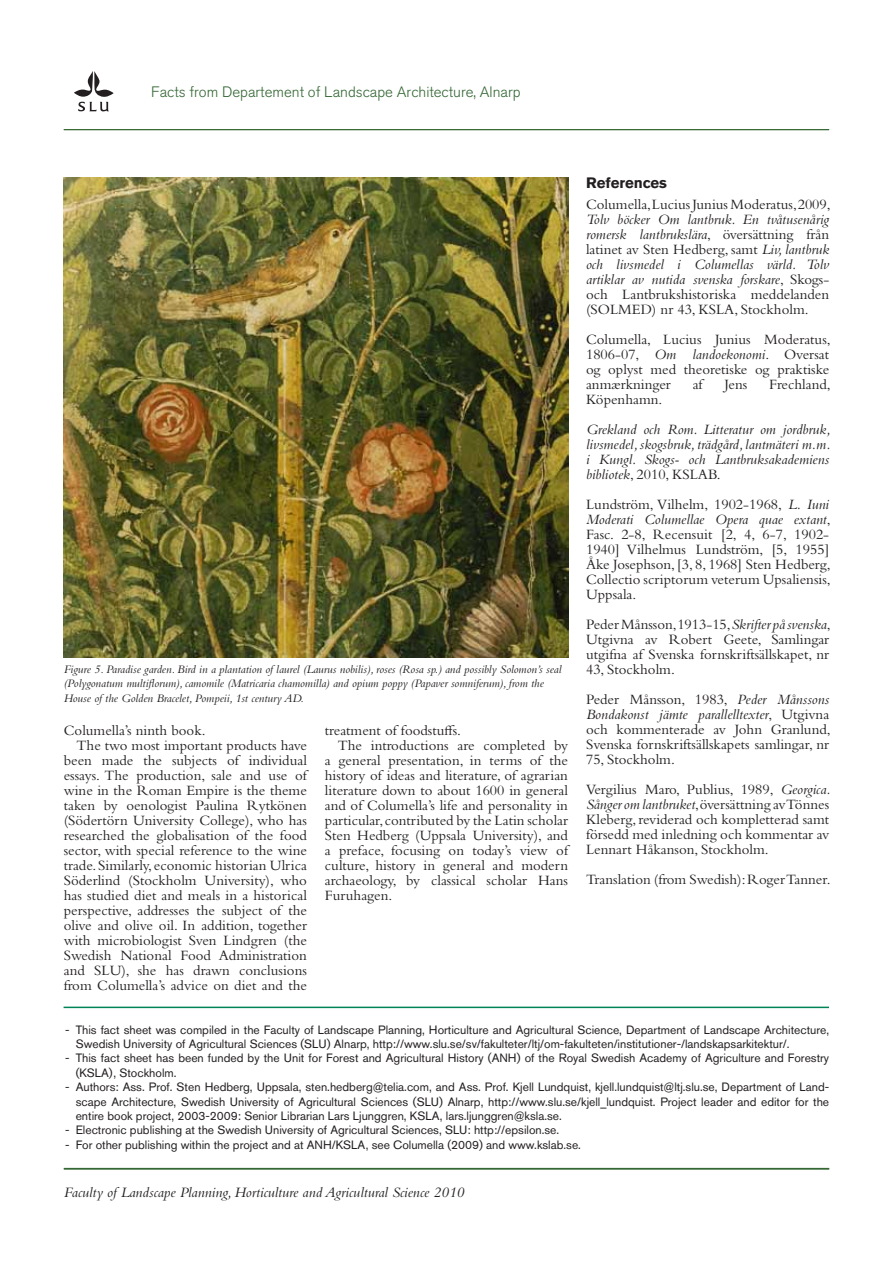
<style>
.page{position:relative;width:893px;height:1263px;background:#fff}
.page>*{position:absolute;margin:0;border:0;box-sizing:border-box;transform-origin:0 0}
.t1{font:italic 15px "Bembo";color:#231f20}
.t2{font:300 15px "Akzidenz Grotesk BQ";color:#346734}
.t3{font:700 15px "Akzidenz Grotesk BE";color:#231f20}
.t4{font:14.85px/15px "Bembo Std";color:#231f20;text-align:justify}
.t5{font:italic 14.85px/15px "Bembo Std";color:#231f20;text-align:justify}
.t6{font:12px/14.4px "Akzidenz Grotesk BQ";color:#231f20}
.t7{font:italic 12px/14.4px "Bembo Std";color:#231f20}
.s1{font-style:normal}
.s2{font-style:italic}
</style>
<div class="page">
<svg style="left:74px;top:71px;width:40px;height:40px"></svg>
<hr style="left:64px;top:1168px;width:765px;height:1px;background:#346734">
<hr style="left:64px;top:129px;width:765px;height:1px;background:#346734">
<hr style="left:64px;top:1007px;width:765px;height:1px;background:#008457">
<img style="left:64px;top:177px;width:504px;height:481px">
<p class="t2" style="left:151px;top:84px;width:371px">Facts from Departement of Landscape Architecture, Alnarp</p>
<p class="t3" style="left:586px;top:174px;width:82px">References</p>
<p class="t4" style="left:586px;top:197px;width:246px">Columella,Lucius Junius Moderatus,2009,</p>
<p class="t5" style="left:586px;top:212px;width:245px">Tolv böcker Om lantbruk. En tvåtusenårig romersk lantbrukslära<span class="s1">, översättning från latinet av Sten Hedberg, samt</span> Liv, lantbruk och livsmedel i Columellas värld. Tolv artiklar av nutida svenska forskare<span class="s1">, Skogs&shy;och Lantbrukshistoriska meddelanden (SOLMED) nr 43, KSLA, Stockholm.</span></p>
<p class="t4" style="left:586px;top:332px;width:246px">Columella, Lucius Junius Moderatus, 1806-07, <span class="s2">Om landoekonomi</span>. Oversat og oplyst med theoretiske og praktiske anmærkninger</p>
<p class="t4" style="left:693px;top:377px;width:11px">af</p>
<p class="t4" style="left:724px;top:377px;width:24px">Jens</p>
<p class="t4" style="left:769px;top:377px;width:63px">Frechland,</p>
<p class="t4" style="left:586px;top:392px;width:78px">Köpenhamn.</p>
<p class="t5" style="left:586px;top:422px;width:246px">Grekland och Rom. Litteratur om jordbruk, livsmedel, skogsbruk, trädgård, lantmäteri m.m. i Kungl. Skogs- och Lantbruksakademiens bibliotek<span class="s1">, 2010, KSLAB.</span></p>
<p class="t4" style="left:586px;top:497px;width:246px">Lundström, Vilhelm, 1902-1968, <span class="s2">L. Iuni Moderati Columellae Opera quae extant</span>, Fasc. 2-8, Recensuit [2, 4, 6-7, 1902- 1940] Vilhelmus Lundström, [5, 1955] Åke Josephson, [3, 8, 1968] Sten Hedberg, Collectio scriptorum veterum Upsaliensis, Uppsala.</p>
<p class="t4" style="left:586px;top:617px;width:246px">Peder Månsson,1913-15,<span class="s2">Skrifter på svenska</span>, Utgivna av Robert Geete, Samlingar utgifna af Svenska fornskriftsällskapet, nr 43, Stockholm.</p>
<p class="t4" style="left:586px;top:692px;width:246px">Peder Månsson, 1983, <span class="s2">Peder Månssons Bondakonst jämte parallelltexter</span>, Utgivna och kommenterade av John Granlund, Svenska fornskriftsällskapets samlingar, nr 75, Stockholm.</p>
<p class="t4" style="left:586px;top:782px;width:246px">Vergilius Maro, Publius, 1989, <span class="s2">Georgica.<br>Sånger om lantbruket</span>,översättning av Tönnes Kleberg, reviderad och kompletterad samt försedd med inledning och kommentar av Lennart Håkanson, Stockholm.</p>
<p class="t4" style="left:586px;top:872px;width:246px">Translation (from Swedish): Roger Tanner.</p>
<p class="t7" style="left:64px;top:662px;width:499px">Figure 5. Paradise garden. Bird in a plantation of laurel (Laurus nobilis), roses (Rosa sp.) and possibly Solomon’s seal (Polygonatum multiflorum), camomile (Matricaria chamomilla) and opium poppy (Papaver somniferum), from the<br>House of the Golden Bracelet, Pompeii, 1st century AD.</p>
<p class="t4" style="left:64px;top:722px;width:143px">Columella’s ninth book.</p>
<p class="t4" style="left:77px;top:737px;width:232px">The two most important products have</p>
<p class="t4" style="left:64px;top:752px;width:245px">been made the subjects of individual</p>
<p class="t4" style="left:64px;top:767px;width:245px">essays. The production, sale and use of</p>
<p class="t4" style="left:64px;top:782px;width:245px">wine in the Roman Empire is the theme</p>
<p class="t4" style="left:64px;top:797px;width:245px">taken by oenologist Paulina Rytkönen</p>
<p class="t4" style="left:64px;top:812px;width:245px">(Södertörn University College), who has</p>
<p class="t4" style="left:64px;top:827px;width:245px">researched the globalisation of the food</p>
<p class="t4" style="left:64px;top:842px;width:245px">sector, with special reference to the wine</p>
<p class="t4" style="left:64px;top:857px;width:245px">trade. Similarly, economic historian Ulrica</p>
<p class="t4" style="left:64px;top:872px;width:245px">Söderlind (Stockholm University), who</p>
<p class="t4" style="left:64px;top:887px;width:245px">has studied diet and meals in a historical</p>
<p class="t4" style="left:64px;top:902px;width:245px">perspective, addresses the subject of the</p>
<p class="t4" style="left:64px;top:917px;width:245px">olive and olive oil. In addition, together</p>
<p class="t4" style="left:64px;top:932px;width:245px">with microbiologist Sven Lindgren (the</p>
<p class="t4" style="left:64px;top:947px;width:245px">Swedish National Food Administration</p>
<p class="t4" style="left:64px;top:962px;width:245px">and SLU), she has drawn conclusions</p>
<p class="t4" style="left:64px;top:977px;width:245px">from Columella’s advice on diet and the</p>
<p class="t6" style="left:76px;top:1022px;width:755px;text-indent:-10px">- This fact sheet was compiled in the Faculty of Landscape Planning, Horticulture and Agricultural Science, Department of Landscape Architecture,<br>Swedish University of Agricultural Sciences (SLU) Alnarp, http://www.slu.se/sv/fakulteter/ltj/om-fakulteten/institutioner-/landskapsarkitektur/.</p>
<p class="t6" style="left:76px;top:1051px;width:755px;text-indent:-10px">- This fact sheet has been funded by the Unit for Forest and Agricultural History (ANH) of the Royal Swedish Academy of Agriculture and Forestry (KSLA), Stockholm.</p>
<p class="t6" style="left:76px;top:1080px;width:755px;text-align:justify;text-indent:-10px">- Authors: Ass. Prof. Sten Hedberg, Uppsala, sten.hedberg@telia.com, and Ass. Prof. Kjell Lundquist, kjell.lundquist@ltj.slu.se, Department of Land&shy;scape Architecture, Swedish University of Agricultural Sciences (SLU) Alnarp, http://www.slu.se/kjell_lundquist. Project leader and editor for the entire book project, 2003-2009: Senior Librarian Lars Ljunggren, KSLA, lars.ljunggren@ksla.se.</p>
<p class="t6" style="left:65px;top:1123px;width:496px">- Electronic publishing at the Swedish University of Agricultural Sciences, SLU: http://epsilon.se.</p>
<p class="t6" style="left:65px;top:1137px;width:517px">- For other publishing within the project and at ANH/KSLA, see Columella (2009) and www.kslab.se.</p>
<p class="t4" style="left:325px;top:722px;width:138px">treatment of foodstuffs.</p>
<p class="t4" style="left:338px;top:737px;width:232px">The introductions are completed by</p>
<p class="t4" style="left:325px;top:752px;width:245px">a general presentation, in terms of the</p>
<p class="t4" style="left:325px;top:767px;width:245px">history of ideas and literature, of agrarian</p>
<p class="t4" style="left:325px;top:782px;width:245px">literature down to about 1600 in general</p>
<p class="t4" style="left:325px;top:797px;width:245px">and of Columella’s life and personality in</p>
<p class="t4" style="left:325px;top:812px;width:245px">particular, contributed by the Latin scholar</p>
<p class="t4" style="left:325px;top:827px;width:245px">Sten Hedberg (Uppsala University), and</p>
<p class="t4" style="left:325px;top:842px;width:245px">a preface, focusing on today’s view of</p>
<p class="t4" style="left:325px;top:857px;width:245px">culture, history in general and modern</p>
<p class="t4" style="left:325px;top:872px;width:245px">archaeology, by classical scholar Hans</p>
<p class="t4" style="left:325px;top:887px;width:69px">Furuhagen.</p>
<p class="t1" style="left:64px;top:1184px;width:402px">Faculty of Landscape Planning, Horticulture and Agricultural Science 2010</p>
</div>
